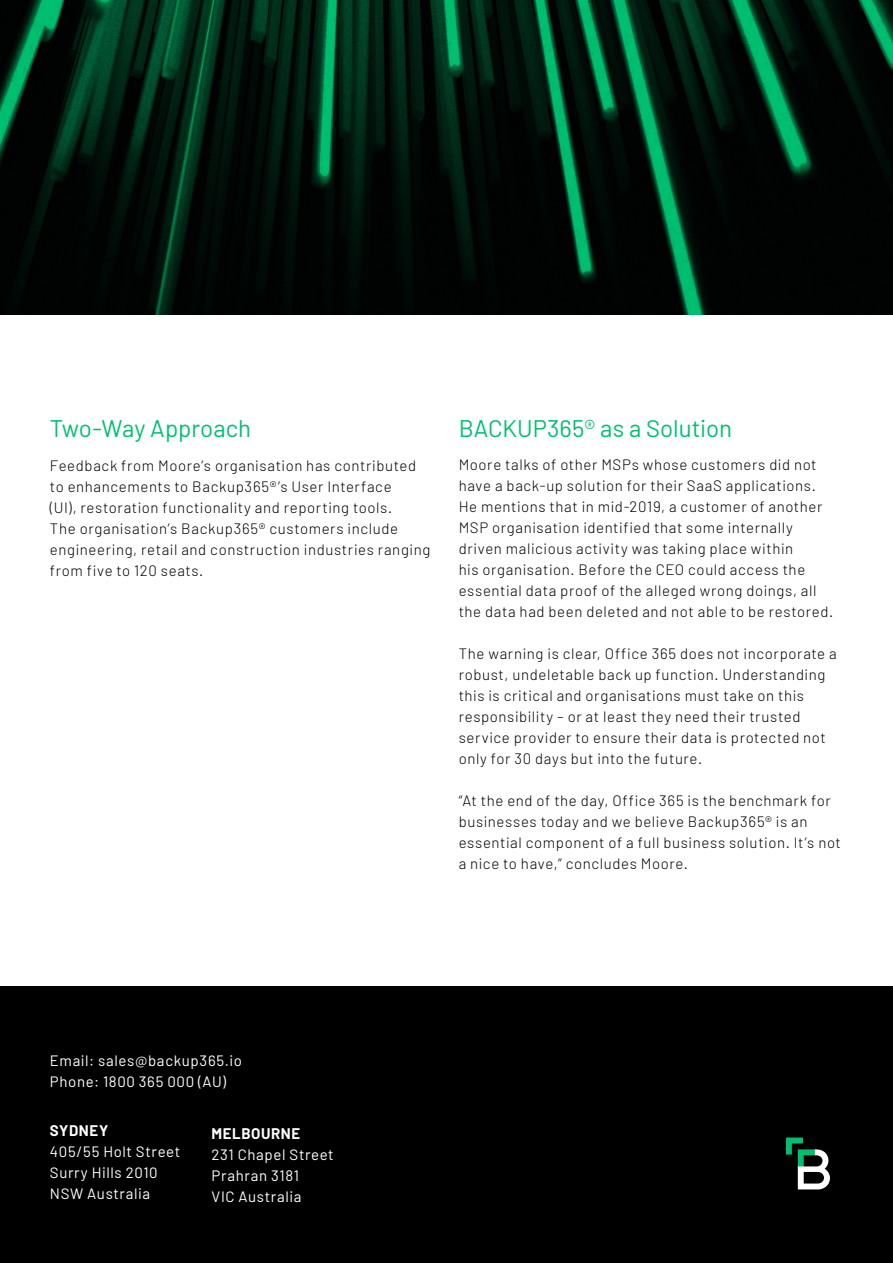
<style>
.page{position:relative;width:893px;height:1263px;background:#fff}
.page>*{position:absolute;margin:0;border:0;box-sizing:border-box;transform-origin:0 0}
.t1{font:24px "Barlow";color:#00bf70}
.t2{font:300 15px/21px "Barlow";letter-spacing:.04em;color:#000101}
.t3{font:15px/21px "Barlow";letter-spacing:.045em;color:#fff}
.t4{font:700 15px "Barlow";letter-spacing:.04em;color:#fff}
.s1{color:#28b67a}
</style>
<div class="page">
<div style="left:0;top:986px;width:893px;height:277px;background:#000"></div>
<svg style="left:786px;top:1137px;width:44px;height:52px"></svg>
<img style="left:0;top:0;width:893px;height:315px">
<h1 class="t1" style="left:50px;top:411px;width:203px">Two-Way Approach</h1>
<h1 class="t1" style="left:459px;top:411px;width:275px">BACKUP365<span class="s1">®</span> as a Solution</h1>
<p class="t2" style="left:50px;top:454px;width:382px">Feedback from Moore’s organisation has contributed to enhancements to Backup365®’s User Interface<br>(UI), restoration functionality and reporting tools.<br>The organisation’s Backup365® customers include engineering, retail and construction industries ranging from five to 120 seats.</p>
<p class="t2" style="left:459px;top:454px;width:376px">Moore talks of other MSPs whose customers did not have a back-up solution for their SaaS applications.<br>He mentions that in mid-2019, a customer of another MSP organisation identified that some internally driven malicious activity was taking place within<br>his organisation. Before the CEO could access the essential data proof of the alleged wrong doings, all the data had been deleted and not able to be restored.</p>
<p class="t2" style="left:459px;top:643px;width:379px">The warning is clear, Office 365 does not incorporate a robust, undeletable back up function. Understanding this is critical and organisations must take on this responsibility – or at least they need their trusted service provider to ensure their data is protected not only for 30 days but into the future.</p>
<p class="t2" style="left:459px;top:790px;width:384px">“At the end of the day, Office 365 is the benchmark for businesses today and we believe Backup365® is an essential component of a full business solution. It’s not a nice to have,” concludes Moore.</p>
<p class="t3" style="left:50px;top:1049px;width:193px">Email: sales@backup365.io<br>Phone: 1800 365 000 (AU)</p>
<p class="t4" style="left:50px;top:1119px;width:60px">SYDNEY</p>
<p class="t3" style="left:50px;top:1140px;width:132px">405/55 Holt Street<br>Surry Hills 2010<br>NSW Australia</p>
<p class="t4" style="left:212px;top:1122px;width:90px">MELBOURNE</p>
<p class="t3" style="left:212px;top:1143px;width:124px">231 Chapel Street<br>Prahran 3181<br>VIC Australia</p>
</div>
